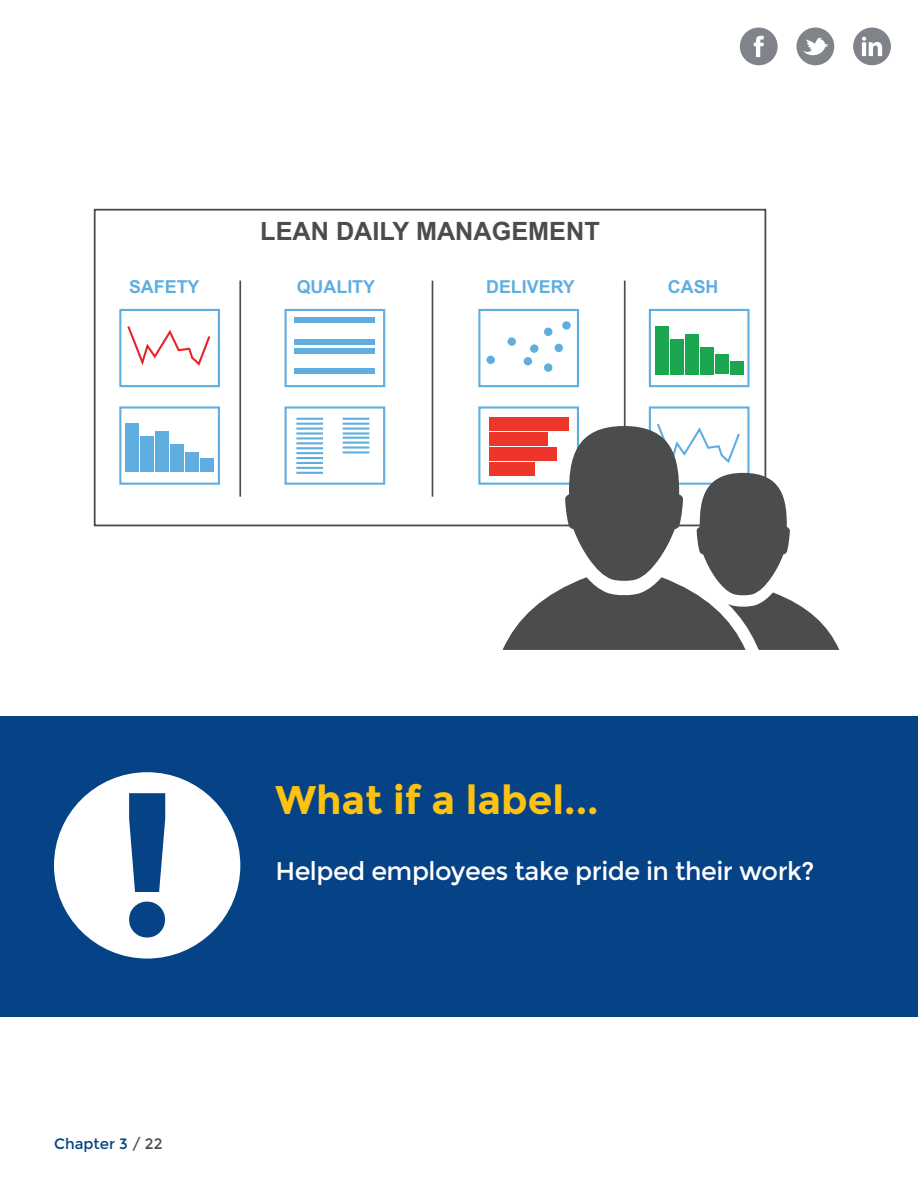
<style>
.page{position:relative;width:918px;height:1188px;background:#fff}
.page>*{position:absolute;margin:0;border:0;box-sizing:border-box;transform-origin:0 0}
.t1{font:700 39.9px "Montserrat";color:#fec210}
.t2{font:25.5px "Montserrat";letter-spacing:-.02em;color:#fff}
.t3{font:700 25.2px "Arial";color:#4b4c4d}
.t4{font:700 17.85px "Arial";color:#60aee0}
.t5{font:15px "Montserrat";color:#054286}
.s1{color:#4b4c4d}
</style>
<div class="page">
<div style="left:0;top:716px;width:918px;height:301px;background:#054286"></div>
<div style="left:54px;top:772px;width:186px;height:187px;background:#fff;border-radius:50%"></div>
<svg style="left:129px;top:793px;width:36px;height:145px"></svg>
<div style="left:94px;top:209px;width:672px;height:317px;border:2px solid #4b4c4d"></div>
<hr style="left:239px;top:281px;width:2px;height:216px;background:#4b4c4d">
<hr style="left:432px;top:281px;width:1px;height:216px;background:#4b4c4d">
<hr style="left:624px;top:281px;width:2px;height:216px;background:#4b4c4d">
<div style="left:119px;top:309px;width:101px;height:78px;border:2px solid #60aee0"></div>
<svg style="left:127px;top:326px;width:84px;height:40px"></svg>
<div style="left:119px;top:406px;width:101px;height:79px;border:2px solid #60aee0"></div>
<div style="left:126px;top:424px;width:13px;height:48px;background:#60aee0"></div>
<div style="left:141px;top:436px;width:13px;height:36px;background:#60aee0"></div>
<div style="left:156px;top:431px;width:13px;height:41px;background:#60aee0"></div>
<div style="left:171px;top:444px;width:13px;height:28px;background:#60aee0"></div>
<div style="left:186px;top:452px;width:13px;height:20px;background:#60aee0"></div>
<div style="left:201px;top:459px;width:13px;height:13px;background:#60aee0"></div>
<svg style="left:284px;top:308px;width:102px;height:177px"></svg>
<svg style="left:478px;top:308px;width:272px;height:177px"></svg>
<div style="left:655px;top:326px;width:14px;height:48px;background:#1ca64f"></div>
<div style="left:670px;top:339px;width:14px;height:35px;background:#1ca64f"></div>
<div style="left:685px;top:334px;width:13px;height:40px;background:#1ca64f"></div>
<div style="left:700px;top:347px;width:13px;height:27px;background:#1ca64f"></div>
<div style="left:715px;top:354px;width:13px;height:20px;background:#1ca64f"></div>
<div style="left:730px;top:361px;width:13px;height:13px;background:#1ca64f"></div>
<div style="left:487px;top:356px;width:8px;height:8px;background:#60aee0;border-radius:50%"></div>
<div style="left:508px;top:337px;width:8px;height:9px;background:#60aee0;border-radius:50%"></div>
<div style="left:524px;top:357px;width:8px;height:8px;background:#60aee0;border-radius:50%"></div>
<div style="left:530px;top:344px;width:8px;height:9px;background:#60aee0;border-radius:50%"></div>
<div style="left:544px;top:363px;width:8px;height:9px;background:#60aee0;border-radius:50%"></div>
<div style="left:544px;top:328px;width:8px;height:8px;background:#60aee0;border-radius:50%"></div>
<div style="left:555px;top:344px;width:8px;height:8px;background:#60aee0;border-radius:50%"></div>
<div style="left:562px;top:321px;width:9px;height:9px;background:#60aee0;border-radius:50%"></div>
<div style="left:294px;top:317px;width:81px;height:6px;background:#60aee0"></div>
<div style="left:294px;top:339px;width:81px;height:5px;background:#60aee0"></div>
<div style="left:294px;top:348px;width:81px;height:6px;background:#60aee0"></div>
<div style="left:294px;top:368px;width:81px;height:6px;background:#60aee0"></div>
<hr style="left:296px;top:472px;width:27px;height:2px;background:#60aee0">
<hr style="left:296px;top:467px;width:27px;height:2px;background:#60aee0">
<hr style="left:296px;top:462px;width:27px;height:2px;background:#60aee0">
<hr style="left:296px;top:457px;width:27px;height:2px;background:#60aee0">
<hr style="left:296px;top:452px;width:27px;height:2px;background:#60aee0">
<hr style="left:296px;top:447px;width:27px;height:2px;background:#60aee0">
<hr style="left:296px;top:442px;width:27px;height:2px;background:#60aee0">
<hr style="left:296px;top:437px;width:27px;height:2px;background:#60aee0">
<hr style="left:296px;top:432px;width:27px;height:3px;background:#60aee0">
<hr style="left:296px;top:428px;width:27px;height:2px;background:#60aee0">
<hr style="left:296px;top:423px;width:27px;height:2px;background:#60aee0">
<hr style="left:296px;top:418px;width:27px;height:2px;background:#60aee0">
<hr style="left:343px;top:432px;width:26px;height:3px;background:#60aee0">
<hr style="left:343px;top:428px;width:26px;height:2px;background:#60aee0">
<hr style="left:343px;top:423px;width:26px;height:2px;background:#60aee0">
<hr style="left:343px;top:418px;width:26px;height:2px;background:#60aee0">
<hr style="left:343px;top:451px;width:26px;height:3px;background:#60aee0">
<hr style="left:343px;top:446px;width:26px;height:3px;background:#60aee0">
<hr style="left:343px;top:442px;width:26px;height:2px;background:#60aee0">
<hr style="left:343px;top:437px;width:26px;height:2px;background:#60aee0">
<svg style="left:503px;top:426px;width:336px;height:224px"></svg>
<svg style="left:797px;top:28px;width:37px;height:37px"></svg>
<svg style="left:740px;top:28px;width:38px;height:37px"></svg>
<svg style="left:853px;top:28px;width:38px;height:37px"></svg>
<p class="t3" style="left:260px;top:214px;width:341px">LEAN DAILY MANAGEMENT</p>
<p class="t4" style="left:129px;top:275px;width:72px">SAFETY</p>
<p class="t4" style="left:297px;top:275px;width:80px">QUALITY</p>
<p class="t4" style="left:486px;top:275px;width:90px">DELIVERY</p>
<p class="t4" style="left:668px;top:275px;width:52px">CASH</p>
<h1 class="t1" style="left:275px;top:776px;width:325px">What if a label...</h1>
<p class="t5" style="left:54px;top:1135px;width:110px">Chapter 3 <span class="s1">/ 22</span></p>
<p class="t2" style="left:275px;top:856px;width:541px">Helped employees take pride in their work?</p>
</div>
